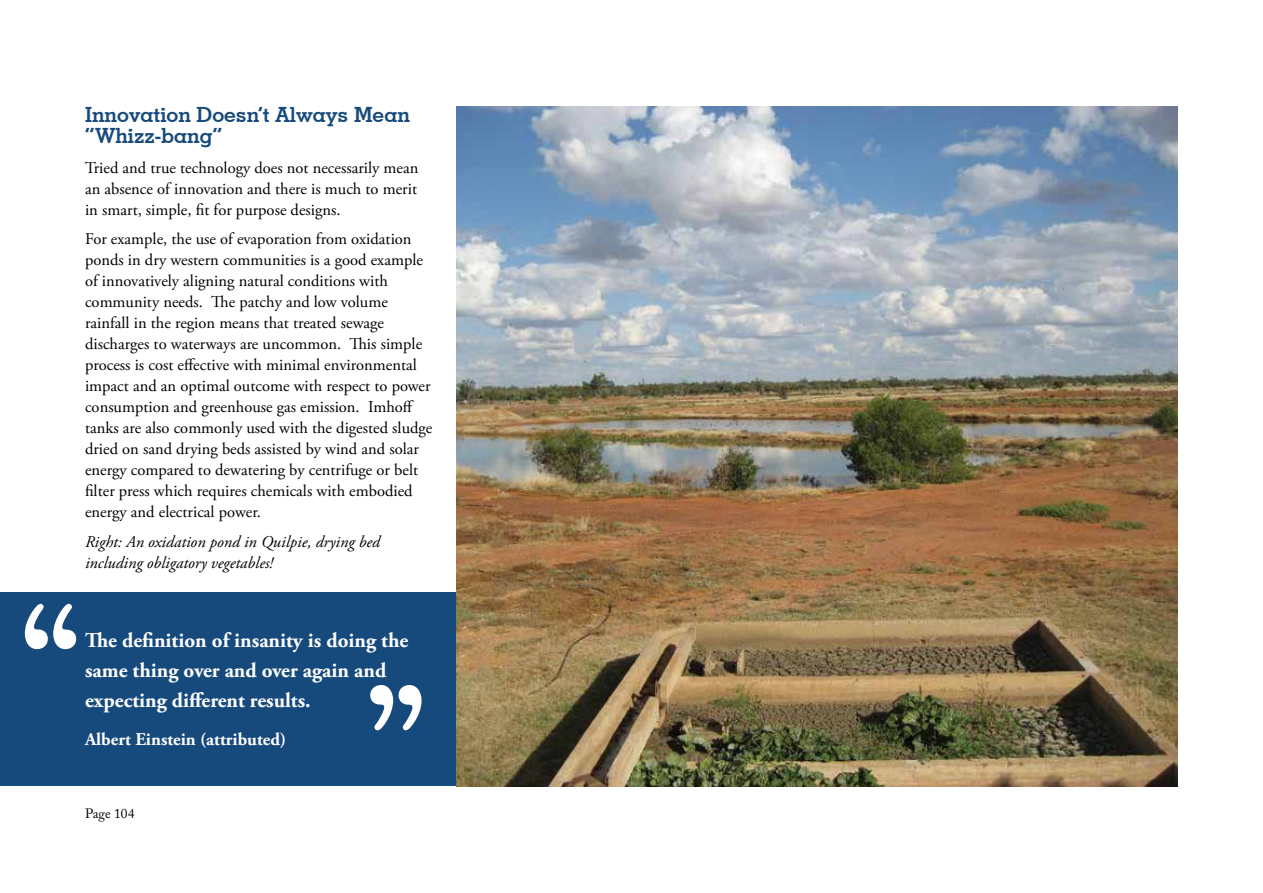
<style>
.page{position:relative;width:1263px;height:893px;background:#fff}
.page>*{position:absolute;margin:0;border:0;box-sizing:border-box;transform-origin:0 0}
.t1{font:500 150px "American Typewriter Std";color:#fff}
.t2{font:700 21px/30px "Adobe Garamond Pro";color:#fff}
.t3{font:700 21px/21px "Geometric Slab 703 BT";color:#174a7c}
.t4{font:700 18px "Adobe Garamond Pro";color:#fff}
.t5{font:16.5px/21px "Adobe Garamond Pro";color:#000;text-align:justify}
.t6{font:italic 16.5px/21px "Adobe Garamond Pro";color:#000}
.t7{font:13.5px "Adobe Caslon Pro";color:#000}
</style>
<div class="page">
<div style="left:0;top:592px;width:458px;height:193px;background:#174a7c"></div>
<img style="left:456px;top:106px;width:722px;height:681px">
<p class="t3" style="left:85px;top:104px;width:326px">Innovation Doesn’t Always Mean “Whizz-bang”</p>
<p class="t5" style="left:85px;top:158px;width:335px">Tried and true technology does not necessarily mean an absence of innovation and there is much to merit in smart, simple, fit for purpose designs.</p>
<p class="t5" style="left:85px;top:229px;width:349px;text-align:left">For example, the use of evaporation from oxidation ponds in dry western communities is a good example of innovatively aligning natural conditions with community needs. The patchy and low volume rainfall in the region means that treated sewage discharges to waterways are uncommon. This simple process is cost effective with minimal environmental impact and an optimal outcome with respect to power consumption and greenhouse gas emission. Imhoff tanks are also commonly used with the digested sludge dried on sand drying beds assisted by wind and solar energy compared to dewatering by centrifuge or belt filter press which requires chemicals with embodied energy and electrical power.</p>
<p class="t6" style="left:85px;top:532px;width:296px">Right: An oxidation pond in Quilpie, drying bed including obligatory vegetables!</p>
<h1 class="t1" style="left:12px;top:575px;width:80px">“</h1>
<p class="t2" style="left:85px;top:626px;width:325px">The definition of insanity is doing the same thing over and over again and expecting different results.</p>
<h1 class="t1" style="left:435px;top:759px;width:79px;rotate:-180deg">“</h1>
<p class="t4" style="left:85px;top:729px;width:203px">Albert Einstein (attributed)</p>
<p class="t7" style="left:85px;top:805px;width:51px">Page 104</p>
</div>
